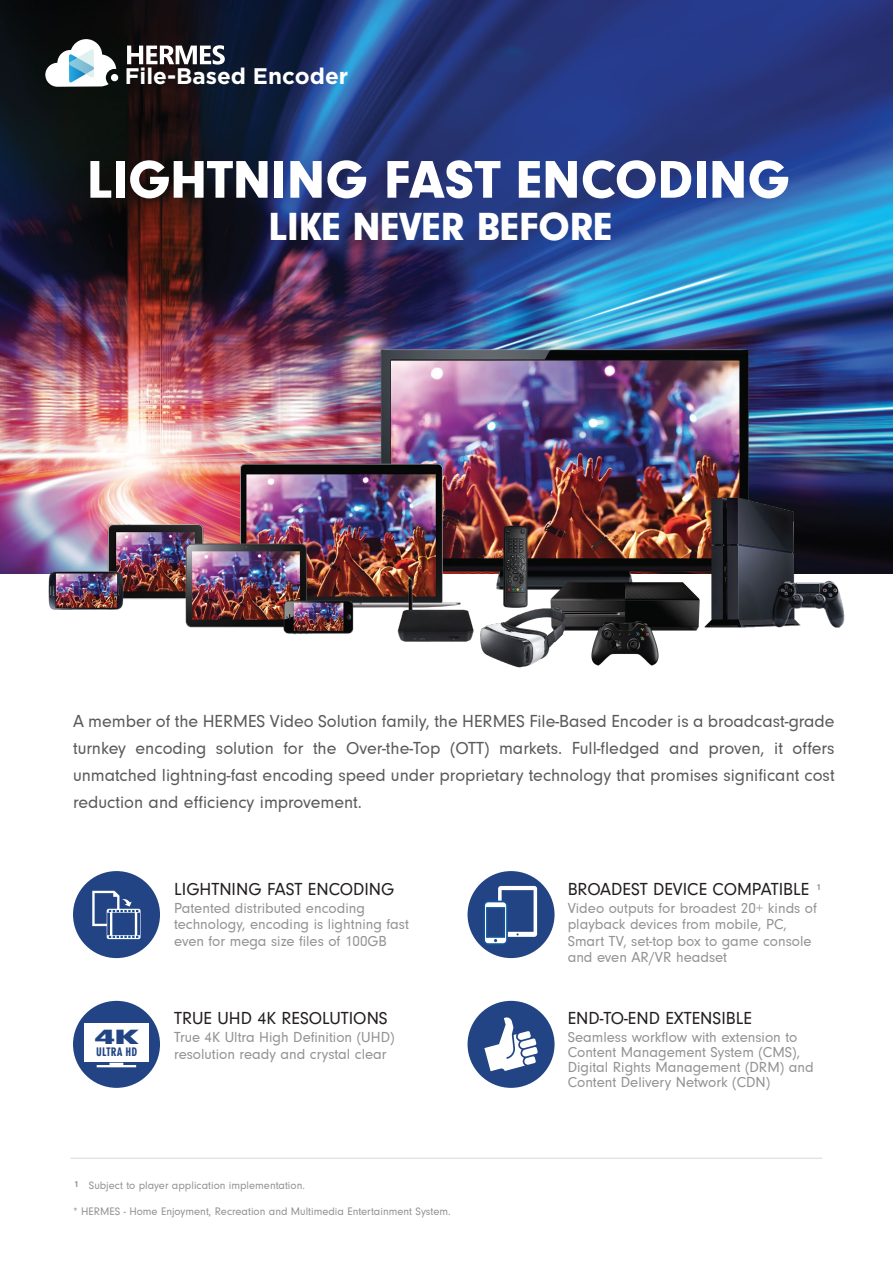
<style>
.page{position:relative;width:893px;height:1263px;background:#fff}
.page>*{position:absolute;margin:0;border:0;box-sizing:border-box;transform-origin:0 0}
.t1{font:900 55.05px "Neuzeit Gro";color:#fff}
.t2{font:900 40.5px "Neuzeit Gro";color:#fff}
.t3{font:700 22.5px "Gotham";color:#fff}
.t4{font:900 21.3px "Neuzeit Gro";color:#224484;scale:2.06 1}
.t5{font:18px/27px "Neuzeit Gro";color:#595a5c;text-align:justify}
.t6{font:18px "Neuzeit Gro";color:#231f20}
.t7{font:15px/16.5px "Neuzeit Gro";color:#939393}
.t8{font:900 12.75px "Neuzeit Gro Ext";color:#224484;scale:.95 1}
.t9{font:11.25px "Neuzeit Gro";color:#939393}
.t10{font:700 9px "Neuzeit Gro";color:#939393}
.s1{font-weight:700;font-size:9px}
</style>
<div class="page">
<img style="left:0;top:0;width:893px;height:574px">
<img style="left:26px;top:339px;width:856px;height:329px">
<div style="left:111px;top:74px;width:7px;height:7px;background:#fff;border-radius:50%"></div>
<svg style="left:45px;top:39px;width:71px;height:48px"></svg>
<svg style="left:127px;top:45px;width:98px;height:20px"></svg>
<hr style="left:71px;top:1158px;width:751px;height:1px;background:#d8d8d8">
<div style="left:73px;top:871px;width:87px;height:87px;background:#224484;border-radius:50%"></div>
<svg style="left:92px;top:891px;width:49px;height:48px"></svg>
<div style="left:468px;top:871px;width:87px;height:87px;background:#224484;border-radius:50%"></div>
<svg style="left:481px;top:886px;width:56px;height:61px"></svg>
<div style="left:468px;top:1001px;width:87px;height:87px;background:#224484;border-radius:50%"></div>
<svg style="left:484px;top:1017px;width:54px;height:54px"></svg>
<div style="left:73px;top:1001px;width:87px;height:87px;background:#224484;border-radius:50%"></div>
<svg style="left:97px;top:1063px;width:39px;height:4px"></svg>
<div style="left:84px;top:1023px;width:65px;height:38px;background:#fff"></div>
<h3 class="t3" style="left:125px;top:61px;width:225px">File-Based Encoder</h3>
<h1 class="t1" style="left:87px;top:148px;width:704px">LIGHTNING FAST ENCODING</h1>
<h2 class="t2" style="left:268px;top:204px;width:345px">LIKE NEVER BEFORE</h2>
<p class="t5" style="left:73px;top:708px;width:763px">A member of the HERMES Video Solution family, the HERMES File-Based Encoder is a broadcast-grade turnkey encoding solution for the Over-the-Top (OTT) markets. Full-fledged and proven, it offers unmatched lightning-fast encoding speed under proprietary technology that promises significant cost reduction and efficiency improvement.</p>
<h3 class="t4" style="left:94px;top:1025px;width:23px">4K</h3>
<p class="t8" style="left:96px;top:1044px;width:45px">ULTRA HD</p>
<p class="t6" style="left:174px;top:879px;width:222px">LIGHTNING FAST ENCODING</p>
<p class="t7" style="left:174px;top:900px;width:236px">Patented distributed encoding technology, encoding is lightning fast even for mega size files of 100GB</p>
<p class="t6" style="left:174px;top:1009px;width:215px">TRUE UHD 4K RESOLUTIONS</p>
<p class="t7" style="left:174px;top:1029px;width:222px">True 4K Ultra High Definition (UHD) resolution ready and crystal clear</p>
<p class="t9" style="left:74px;top:1179px;width:232px"><span class="s1">1</span> Subject to player application implementation.</p>
<p class="t9" style="left:73px;top:1205px;width:379px">* HERMES - Home Enjoyment, Recreation and Multimedia Entertainment System.</p>
<p class="t6" style="left:568px;top:879px;width:243px">BROADEST DEVICE COMPATIBLE</p>
<p class="t7" style="left:568px;top:900px;width:251px">Video outputs for broadest 20+ kinds of playback devices from mobile, PC, Smart TV, set-top box to game console and even AR/VR headset</p>
<p class="t10" style="left:817px;top:881px;width:6px">1</p>
<p class="t6" style="left:568px;top:1009px;width:186px">END-TO-END EXTENSIBLE</p>
<p class="t7" style="left:568px;top:1030px;width:247px;line-height:15px">Seamless workflow with extension to Content Management System (CMS), Digital Rights Management (DRM) and Content Delivery Network (CDN)</p>
</div>
